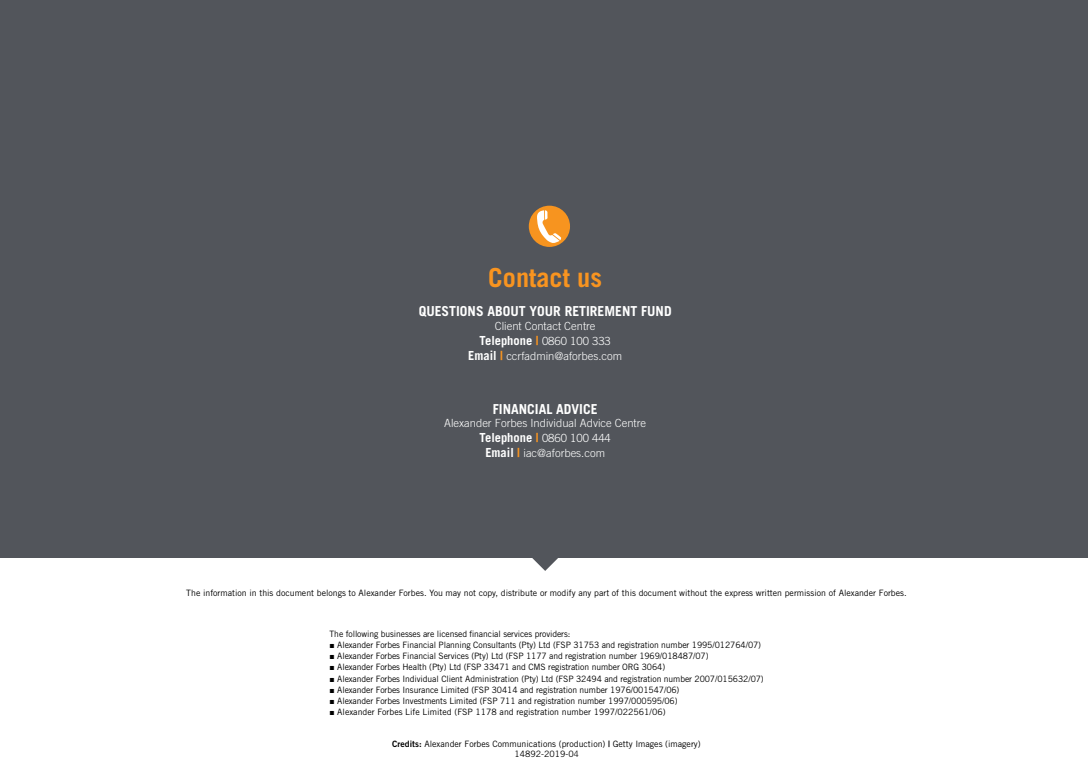
<style>
.page{position:relative;width:1088px;height:780px;background:#fff}
.page>*{position:absolute;margin:0;border:0;box-sizing:border-box;transform-origin:0 0}
.t1{font:700 26.25px "Trade Gothic LT Std";color:#f89420}
.t2{font:700 13.75px "Trade Gothic LT Std";color:#fff}
.t3{font:300 11.25px/15px "Trade Gothic LT Std";color:#fff;text-align:center}
.t4{font:8.75px/10.5px "Trade Gothic LT Std";letter-spacing:-.01em;color:#000;text-align:center}
.s1{font-weight:700;font-size:12.5px}
.s2{font-weight:700;font-size:12.5px;color:#f89420}
.s3{font-family:"Arial"}
.s4{font-family:"Trade Gothic LT Std Bd 2"}
.s5{font-weight:300}
</style>
<div class="page">
<div style="left:0;top:0;width:1088px;height:557px;background:#52555b"></div>
<svg style="left:529px;top:557px;width:32px;height:14px"></svg>
<div style="left:529px;top:206px;width:41px;height:41px;background:#f7941f;border-radius:50%"></div>
<svg style="left:537px;top:210px;width:24px;height:33px"></svg>
<h1 class="t1" style="left:488px;top:262px;width:115px">Contact us</h1>
<h2 class="t2" style="left:419px;top:303px;width:254px">QUESTIONS ABOUT YOUR RETIREMENT FUND</h2>
<p class="t3" style="left:468px;top:318px;width:156px">Client Contact Centre<br><span class="s1">Telephone</span> <span class="s2">|</span> 0860 100 333<br><span class="s1">Email</span> <span class="s2">|</span> ccrfadmin@aforbes.com</p>
<h2 class="t2" style="left:493px;top:400px;width:106px">FINANCIAL ADVICE</h2>
<p class="t3" style="left:444px;top:415px;width:203px">Alexander Forbes Individual Advice Centre<br><span class="s1">Telephone</span> <span class="s2">|</span> 0860 100 444<br><span class="s1">Email</span> <span class="s2">|</span> iac@aforbes.com</p>
<p class="t4" style="left:186px;top:587px;width:722px">The information in this document belongs to Alexander Forbes. You may not copy, distribute or modify any part of this document without the express written permission of Alexander Forbes.</p>
<p class="t4" style="left:330px;top:628px;width:242px">The following businesses are licensed financial services providers:</p>
<p class="t4" style="left:330px;top:639px;width:433px"><span class="s3">■</span> Alexander Forbes Financial Planning Consultants (Pty) Ltd (FSP 31753 and registration number 1995/012764/07)</p>
<p class="t4" style="left:330px;top:650px;width:380px"><span class="s3">■</span> Alexander Forbes Financial Services (Pty) Ltd (FSP 1177 and registration number 1969/018487/07)</p>
<p class="t4" style="left:330px;top:661px;width:337px"><span class="s3">■</span> Alexander Forbes Health (Pty) Ltd (FSP 33471 and CMS registration number ORG 3064)</p>
<p class="t4" style="left:330px;top:673px;width:436px"><span class="s3">■</span> Alexander Forbes Individual Client Administration (Pty) Ltd (FSP 32494 and registration number 2007/015632/07)</p>
<p class="t4" style="left:330px;top:684px;width:351px"><span class="s3">■</span> Alexander Forbes Insurance Limited (FSP 30414 and registration number 1976/001547/06)</p>
<p class="t4" style="left:330px;top:695px;width:349px"><span class="s3">■</span> Alexander Forbes Investments Limited (FSP 711 and registration number 1997/000595/06)</p>
<p class="t4" style="left:330px;top:706px;width:337px"><span class="s3">■</span> Alexander Forbes Life Limited (FSP 1178 and registration number 1997/022561/06)</p>
<p class="t4" style="left:392px;top:738px;width:310px"><span class="s4">Credits:</span> Alexander Forbes Communications (production) <span class="s4">|</span> Getty Images (imagery)<br>14892-2019-0<span class="s5">4</span></p>
</div>
